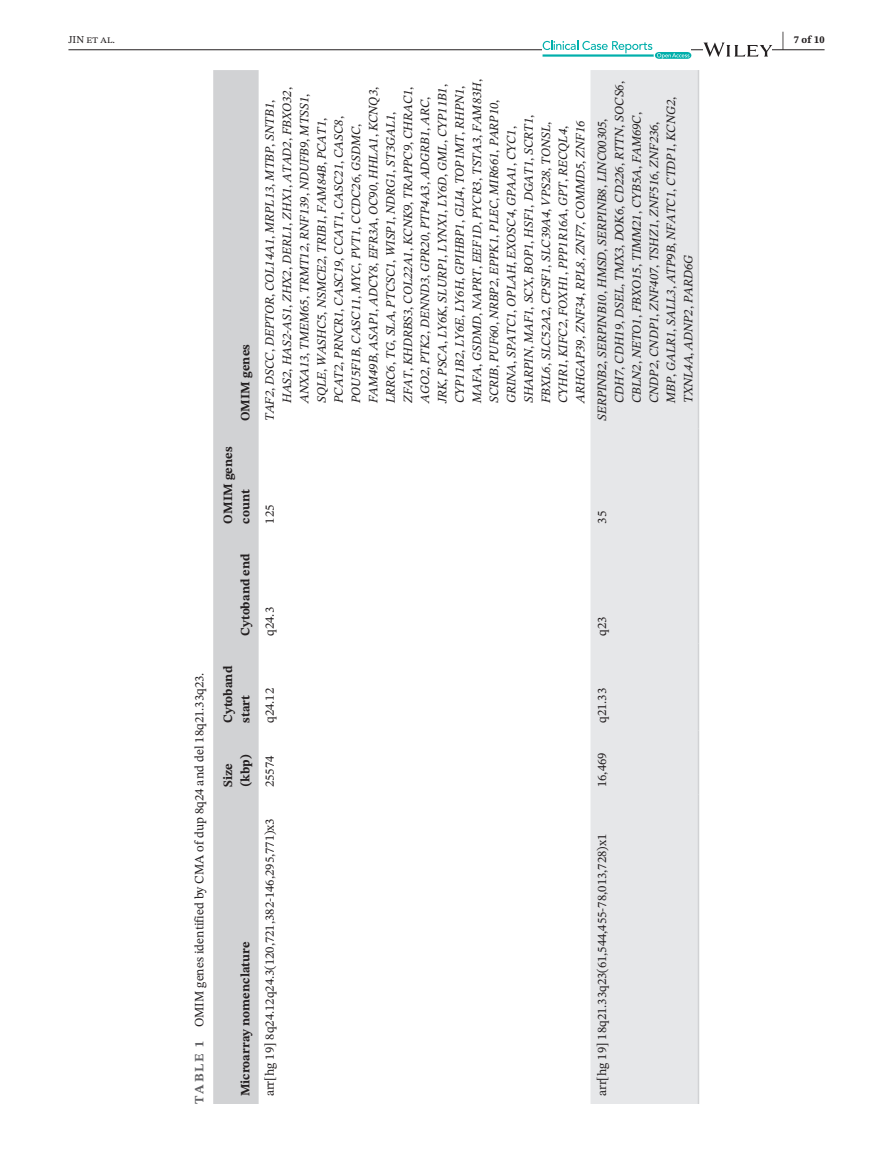
<style>
.page{position:relative;width:893px;height:1174px;background:#fff}
.page>*{position:absolute;margin:0;border:0;box-sizing:border-box;transform-origin:0 0}
.t1{font:700 21px "STIX Two Text";color:#231f20;scale:.42 1}
.t2{font:italic 12.75px/17.2px "STIX Two Text";letter-spacing:-.005em;color:#231f20}
.t3{font:12.75px "STIX Two Text";color:#231f20}
.t4{font:700 12.75px/17.2px "STIX Two Text";color:#231f20}
.t5{font:10.5px "STIX Two Text";color:#231f20}
.t6{font:700 10.5px "STIX Two Text";color:#231f20}
.s1{font-weight:700;color:#636366}
.s2{font-style:normal}
</style>
<div class="page">
<hr style="left:68px;top:49px;width:756px;height:1px;background:#231f20">
<svg style="left:543px;top:41px;width:148px;height:18px"></svg>
<svg style="left:703px;top:43px;width:69px;height:14px"></svg>
<div style="left:213px;top:70px;width:46px;height:1034px;background:#d1d2d4"></div>
<svg style="left:590px;top:70px;width:108px;height:1034px;fill:#e6e7e9"></svg>
<hr style="left:698px;top:794px;width:1px;height:310px;background:#d1d2d4">
<hr style="left:698px;top:730px;width:1px;height:64px;background:#d1d2d4">
<hr style="left:698px;top:643px;width:1px;height:87px;background:#d1d2d4">
<hr style="left:698px;top:531px;width:1px;height:112px;background:#d1d2d4">
<hr style="left:698px;top:428px;width:1px;height:103px;background:#d1d2d4">
<hr style="left:698px;top:70px;width:1px;height:358px;background:#d1d2d4">
<h1 class="t1" style="left:782px;top:24px;width:8px">|</h1>
<p class="t5" style="left:68px;top:32px;width:48px">JIN et al.</p>
<p class="t6" style="left:794px;top:32px;width:32px">7 of 10</p>
<p class="t3" style="left:190px;top:1104px;width:433px;rotate:-90deg"><span class="s1">TABLE 1</span> OMIM genes identified by CMA of dup 8q24 and del 18q21.33q23.</p>
<p class="t4" style="left:237px;top:421px;width:78px;rotate:-90deg">OMIM genes</p>
<p class="t4" style="left:220px;top:523px;width:78px;rotate:-90deg">OMIM genes count</p>
<p class="t4" style="left:237px;top:636px;width:84px;rotate:-90deg">Cytoband end</p>
<p class="t4" style="left:220px;top:723px;width:59px;rotate:-90deg">Cytoband start</p>
<p class="t4" style="left:220px;top:787px;width:34px;rotate:-90deg">Size (kbp)</p>
<p class="t2" style="left:261px;top:403px;width:325px;text-indent:-18px;rotate:-90deg">TAF2<span class="s2">,</span> DSCC<span class="s2">,</span> DEPTOR<span class="s2">,</span> COL14A1<span class="s2">,</span> MRPL13<span class="s2">,</span> MTBP<span class="s2">,</span> SNTB1<span class="s2">, </span>HAS2<span class="s2">,</span> HAS2-AS1<span class="s2">,</span> ZHX2<span class="s2">,</span> DERL1<span class="s2">,</span> ZHX1<span class="s2">,</span> ATAD2<span class="s2">,</span> FBXO32<span class="s2">, </span>ANXA13<span class="s2">,</span> TMEM65<span class="s2">,</span> TRMT12<span class="s2">,</span> RNF139<span class="s2">,</span> NDUFB9<span class="s2">,</span> MTSS1<span class="s2">, </span>SQLE<span class="s2">,</span> WASHC5<span class="s2">,</span> NSMCE2<span class="s2">,</span> TRIB1<span class="s2">,</span> FAM84B<span class="s2">,</span> PCAT1<span class="s2">, </span>PCAT2<span class="s2">,</span> PRNCR1<span class="s2">,</span> CASC19<span class="s2">,</span> CCAT1<span class="s2">,</span> CASC21<span class="s2">,</span> CASC8<span class="s2">, </span>POU5F1B<span class="s2">,</span> CASC11<span class="s2">,</span> MYC<span class="s2">,</span> PVT1<span class="s2">,</span> CCDC26<span class="s2">,</span> GSDMC<span class="s2">, </span>FAM49B<span class="s2">,</span> ASAP1<span class="s2">,</span> ADCY8<span class="s2">,</span> EFR3A<span class="s2">,</span> OC90<span class="s2">,</span> HHLA1<span class="s2">,</span> KCNQ3<span class="s2">, </span>LRRC6<span class="s2">,</span> TG<span class="s2">,</span> SLA<span class="s2">,</span> PTCSC1<span class="s2">,</span> WISP1<span class="s2">,</span> NDRG1<span class="s2">,</span> ST3GAL1<span class="s2">, </span>ZFAT<span class="s2">,</span> KHDRBS3<span class="s2">,</span> COL22A1<span class="s2">,</span> KCNK9<span class="s2">,</span> TRAPPC9<span class="s2">,</span> CHRAC1<span class="s2">, </span>AGO2<span class="s2">,</span> PTK2<span class="s2">,</span> DENND3<span class="s2">,</span> GPR20<span class="s2">,</span> PTP4A3<span class="s2">,</span> ADGRB1<span class="s2">,</span> ARC<span class="s2">, </span>JRK<span class="s2">,</span> PSCA<span class="s2">,</span> LY6K<span class="s2">,</span> SLURP1<span class="s2">,</span> LYNX1<span class="s2">,</span> LY6D<span class="s2">,</span> GML<span class="s2">,</span> CYP11B1<span class="s2">, </span>CYP11B2<span class="s2">,</span> LY6E<span class="s2">,</span> LY6H<span class="s2">,</span> GPIHBP1<span class="s2">,</span> GLI4<span class="s2">,</span> TOP1MT<span class="s2">,</span> RHPN1<span class="s2">, </span>MAFA<span class="s2">,</span> GSDMD<span class="s2">,</span> NAPRT<span class="s2">,</span> EEF1D<span class="s2">,</span> PYCR3<span class="s2">,</span> TSTA3<span class="s2">,</span> FAM83H<span class="s2">, </span>SCRIB<span class="s2">,</span> PUF60<span class="s2">,</span> NRBP2<span class="s2">,</span> EPPK1<span class="s2">,</span> PLEC<span class="s2">,</span> MIR661<span class="s2">,</span> PARP10<span class="s2">, </span>GRINA<span class="s2">,</span> SPATC1<span class="s2">,</span> OPLAH<span class="s2">,</span> EXOSC4<span class="s2">,</span> GPAA1<span class="s2">,</span> CYC1<span class="s2">, </span>SHARPIN<span class="s2">,</span> MAF1<span class="s2">,</span> SCX<span class="s2">,</span> BOP1<span class="s2">,</span> HSF1<span class="s2">,</span> DGAT1<span class="s2">,</span> SCRT1<span class="s2">, </span>FBXL6<span class="s2">,</span> SLC52A2<span class="s2">,</span> CPSF1<span class="s2">,</span> SLC39A4<span class="s2">,</span> VPS28<span class="s2">,</span> TONSL<span class="s2">, </span>CYHR1<span class="s2">,</span> KIFC2<span class="s2">,</span> FOXH1<span class="s2">,</span> PPP1R16A<span class="s2">,</span> GPT<span class="s2">,</span> RECQL4<span class="s2">, </span>ARHGAP39<span class="s2">,</span> ZNF34<span class="s2">,</span> RPL8<span class="s2">,</span> ZNF7<span class="s2">,</span> COMMD5<span class="s2">,</span> ZNF16</p>
<p class="t2" style="left:593px;top:403px;width:323px;text-indent:-18px;rotate:-90deg">SERPINB2<span class="s2">,</span> SERPINB10<span class="s2">,</span> HMSD<span class="s2">,</span> SERPINB8<span class="s2">,</span> LINC00305<span class="s2">, </span>CDH7<span class="s2">,</span> CDH19<span class="s2">,</span> DSEL<span class="s2">,</span> TMX3<span class="s2">,</span> DOK6<span class="s2">,</span> CD226<span class="s2">,</span> RTTN<span class="s2">,</span> SOCS6<span class="s2">, </span>CBLN2<span class="s2">,</span> NETO1<span class="s2">,</span> FBXO15<span class="s2">,</span> TIMM21<span class="s2">,</span> CYB5A<span class="s2">,</span> FAM69C<span class="s2">, </span>CNDP2<span class="s2">,</span> CNDP1<span class="s2">,</span> ZNF407<span class="s2">,</span> TSHZ1<span class="s2">,</span> ZNF516<span class="s2">,</span> ZNF236<span class="s2">,<br></span>MBP<span class="s2">,</span> GALR1<span class="s2">,</span> SALL3<span class="s2">,</span> ATP9B<span class="s2">,</span> NFATC1<span class="s2">,</span> CTDP1<span class="s2">,</span> KCNG2<span class="s2">, </span>TXNL4A<span class="s2">,</span> ADNP2<span class="s2">,</span> PARD6G</p>
<p class="t3" style="left:261px;top:523px;width:20px;rotate:-90deg">125</p>
<p class="t3" style="left:593px;top:523px;width:14px;rotate:-90deg">35</p>
<p class="t3" style="left:261px;top:636px;width:30px;rotate:-90deg">q24.3</p>
<p class="t3" style="left:261px;top:723px;width:37px;rotate:-90deg">q24.12</p>
<p class="t3" style="left:261px;top:787px;width:33px;rotate:-90deg">25574</p>
<p class="t3" style="left:593px;top:636px;width:21px;rotate:-90deg">q23</p>
<p class="t3" style="left:593px;top:723px;width:37px;rotate:-90deg">q21.33</p>
<p class="t3" style="left:593px;top:787px;width:36px;rotate:-90deg">16,469</p>
<p class="t4" style="left:237px;top:1096px;width:157px;rotate:-90deg">Microarray nomenclature</p>
<p class="t3" style="left:261px;top:1096px;width:280px;rotate:-90deg">arr[hg 19] 8q24.12q24.3(120,721,382-146,295,771)x3</p>
<p class="t3" style="left:593px;top:1096px;width:264px;rotate:-90deg">arr[hg 19] 18q21.33q23(61,544,455-78,013,728)x1</p>
</div>
